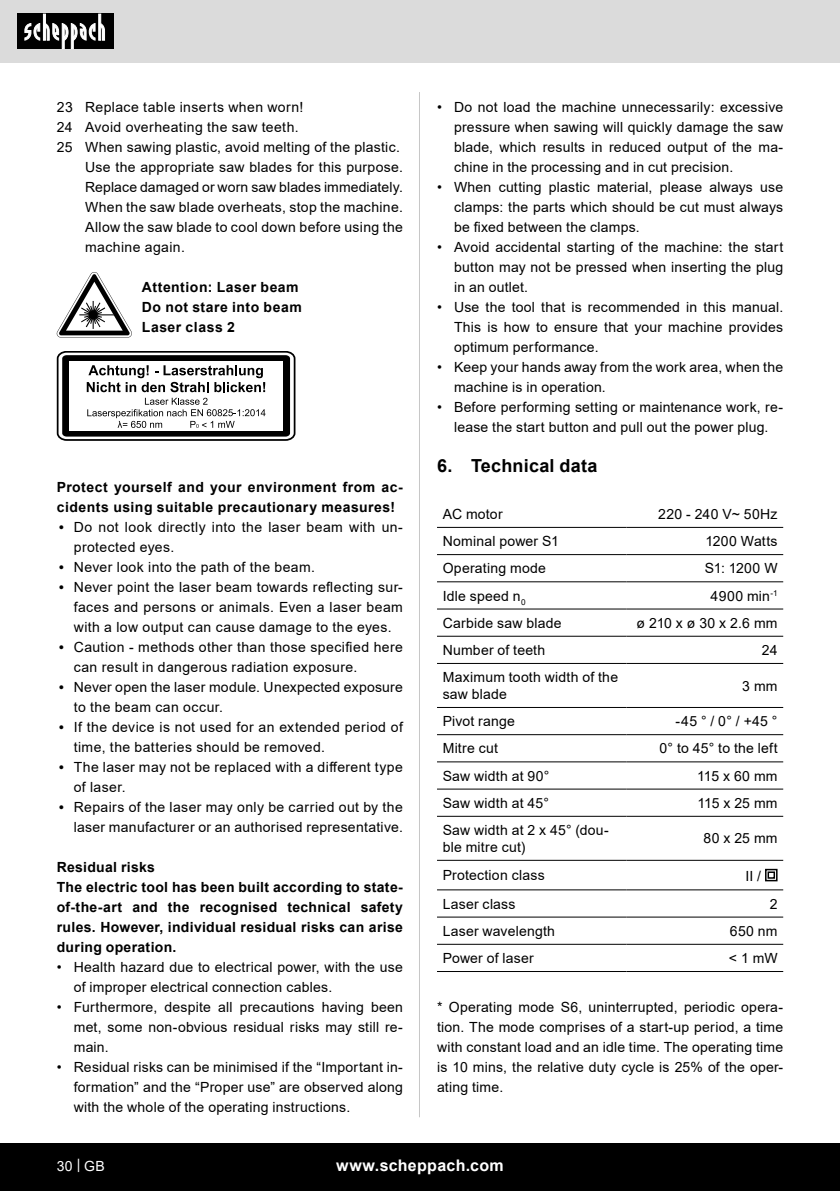
<style>
.page{position:relative;width:840px;height:1191px;background:#fff}
.page>*{position:absolute;margin:0;border:0;box-sizing:border-box;transform-origin:0 0}
.t1{font:700 18px "Arial";letter-spacing:.015em;color:#000}
.t2{font:700 16px "Arial";letter-spacing:.02em;color:#fff}
.t3{font:14px/20px "Arial";letter-spacing:.02em;color:#000}
.t4{font:700 14px/20px "Arial";letter-spacing:.035em;color:#000}
.t5{font:14px "Arial";color:#fff}
.s1{font-family:"Futura Boo"}
</style>
<div class="page">
<div style="left:0;top:0;width:839px;height:63px;background:#dbdbdb"></div>
<div style="left:0;top:1143px;width:839px;height:48px;background:#000"></div>
<div style="left:17px;top:14px;width:96px;height:35px;background:#000"></div>
<svg style="left:24px;top:13px;width:81px;height:36px"></svg>
<hr style="left:419px;top:92px;width:1px;height:1025px;background:#c7c7c7">
<svg style="left:437px;top:526px;width:345px;height:418px"></svg>
<hr style="left:437px;top:527px;width:189px;height:1px;background:#000">
<hr style="left:626px;top:527px;width:156px;height:1px;background:#000">
<hr style="left:437px;top:554px;width:189px;height:1px;background:#000">
<hr style="left:626px;top:554px;width:156px;height:1px;background:#000">
<hr style="left:437px;top:581px;width:189px;height:1px;background:#000">
<hr style="left:626px;top:581px;width:156px;height:1px;background:#000">
<hr style="left:437px;top:608px;width:189px;height:1px;background:#000">
<hr style="left:626px;top:608px;width:156px;height:1px;background:#000">
<hr style="left:437px;top:636px;width:189px;height:1px;background:#000">
<hr style="left:626px;top:636px;width:156px;height:1px;background:#000">
<hr style="left:437px;top:663px;width:189px;height:1px;background:#000">
<hr style="left:626px;top:663px;width:156px;height:1px;background:#000">
<hr style="left:437px;top:707px;width:189px;height:1px;background:#000">
<hr style="left:626px;top:707px;width:156px;height:1px;background:#000">
<hr style="left:437px;top:734px;width:189px;height:1px;background:#000">
<hr style="left:626px;top:734px;width:156px;height:1px;background:#000">
<hr style="left:437px;top:761px;width:189px;height:1px;background:#000">
<hr style="left:626px;top:761px;width:156px;height:1px;background:#000">
<hr style="left:437px;top:788px;width:189px;height:1px;background:#000">
<hr style="left:626px;top:788px;width:156px;height:1px;background:#000">
<hr style="left:437px;top:816px;width:189px;height:1px;background:#000">
<hr style="left:626px;top:816px;width:156px;height:1px;background:#000">
<hr style="left:437px;top:860px;width:189px;height:1px;background:#000">
<hr style="left:626px;top:860px;width:156px;height:1px;background:#000">
<hr style="left:437px;top:889px;width:189px;height:1px;background:#000">
<hr style="left:626px;top:889px;width:156px;height:1px;background:#000">
<hr style="left:437px;top:916px;width:189px;height:1px;background:#000">
<hr style="left:626px;top:916px;width:156px;height:1px;background:#000">
<hr style="left:437px;top:944px;width:189px;height:1px;background:#000">
<hr style="left:626px;top:944px;width:156px;height:1px;background:#000">
<hr style="left:437px;top:971px;width:189px;height:1px;background:#000">
<hr style="left:626px;top:971px;width:156px;height:1px;background:#000">
<svg style="left:763px;top:868px;width:14px;height:14px"></svg>
<svg style="left:57px;top:272px;width:75px;height:65px"></svg>
<svg style="left:57px;top:351px;width:238px;height:89px"></svg>
<p class="t3" style="left:57px;top:97px;width:248px">23 Replace table inserts when worn!</p>
<p class="t3" style="left:57px;top:117px;width:243px">24 Avoid overheating the saw teeth.</p>
<p class="t3" style="left:57px;top:137px;width:344px">25 When sawing plastic, avoid melting of the plastic.</p>
<p class="t3" style="left:85px;top:157px;width:319px">Use the appropriate saw blades for this purpose.<br>Replace damaged or worn saw blades immediately.</p>
<p class="t3" style="left:85px;top:197px;width:319px;text-align:justify">When the saw blade overheats, stop the machine.<br>Allow the saw blade to cool down before using the machine again.</p>
<p class="t4" style="left:142px;top:277px;width:158px">Attention: Laser beam</p>
<p class="t4" style="left:142px;top:297px;width:161px">Do not stare into beam</p>
<p class="t4" style="left:142px;top:317px;width:94px">Laser class 2</p>
<p class="t4" style="left:57px;top:477px;width:347px">Protect yourself and your environment from ac&shy;cidents using suitable precautionary measures!</p>
<p class="t3" style="left:74px;top:517px;width:330px;text-indent:-17px"><span class="s1">•</span> Do not look directly into the laser beam with un&shy;protected eyes.</p>
<p class="t3" style="left:57px;top:557px;width:259px"><span class="s1">•</span> Never look into the path of the beam.</p>
<p class="t3" style="left:74px;top:577px;width:330px;text-align:justify;text-indent:-17px"><span class="s1">•</span> Never point the laser beam towards reflecting sur&shy;faces and persons or animals. Even a laser beam with a low output can cause damage to the eyes.</p>
<p class="t3" style="left:74px;top:637px;width:330px;text-indent:-17px"><span class="s1">•</span> Caution - methods other than those specified here can result in dangerous radiation exposure.</p>
<p class="t3" style="left:74px;top:677px;width:330px;text-indent:-17px"><span class="s1">•</span> Never open the laser module. Unexpected exposure to the beam can occur.</p>
<p class="t3" style="left:74px;top:717px;width:330px;text-indent:-17px"><span class="s1">•</span> If the device is not used for an extended period of time, the batteries should be removed.</p>
<p class="t3" style="left:74px;top:757px;width:330px;text-indent:-17px"><span class="s1">•</span> The laser may not be replaced with a different type of laser.</p>
<p class="t3" style="left:57px;top:797px;width:347px;text-align:right"><span class="s1">•</span> Repairs of the laser may only be carried out by the laser manufacturer or an authorised representative.</p>
<p class="t4" style="left:57px;top:857px;width:100px">Residual risks</p>
<p class="t4" style="left:57px;top:877px;width:347px;text-align:justify">The electric tool has been built according to state&shy;of-the-art and the recognised technical safety rules. However, individual residual risks can arise during operation.</p>
<p class="t3" style="left:74px;top:957px;width:330px;text-indent:-17px">• Health hazard due to electrical power, with the use of improper electrical connection cables.</p>
<p class="t3" style="left:74px;top:997px;width:330px;text-align:justify;text-indent:-17px">• Furthermore, despite all precautions having been met, some non-obvious residual risks may still re&shy;main.</p>
<p class="t3" style="left:74px;top:1057px;width:330px;text-align:justify;text-indent:-17px">• Residual risks can be minimised if the “Important in&shy;formation” and the “Proper use” are observed along with the whole of the operating instructions.</p>
<p class="t3" style="left:454px;top:97px;width:330px;text-align:justify;text-indent:-17px">• Do not load the machine unnecessarily: excessive pressure when sawing will quickly damage the saw blade, which results in reduced output of the ma&shy;chine in the processing and in cut precision.</p>
<p class="t3" style="left:454px;top:177px;width:330px;text-align:justify;text-indent:-17px">• When cutting plastic material, please always use clamps: the parts which should be cut must always be fixed between the clamps.</p>
<p class="t3" style="left:454px;top:237px;width:330px;text-align:justify;text-indent:-17px">• Avoid accidental starting of the machine: the start button may not be pressed when inserting the plug in an outlet.</p>
<p class="t3" style="left:454px;top:297px;width:330px;text-align:justify;text-indent:-17px">• Use the tool that is recommended in this manual.<br>This is how to ensure that your machine provides optimum performance.</p>
<p class="t3" style="left:454px;top:357px;width:330px;text-indent:-17px">• Keep your hands away from the work area, when the machine is in operation.</p>
<p class="t3" style="left:437px;top:397px;width:347px;text-align:center">• Before performing setting or maintenance work, re&shy;lease the start button and pull out the power plug.</p>
<p class="t1" style="left:437px;top:453px;width:162px">6. Technical data</p>
<p class="t3" style="left:442px;top:504px;width:61px">AC motor</p>
<p class="t3" style="left:657px;top:504px;width:121px">220 - 240 V~ 50Hz</p>
<p class="t3" style="left:442px;top:531px;width:118px">Nominal power S1</p>
<p class="t3" style="left:705px;top:531px;width:74px">1200 Watts</p>
<p class="t3" style="left:442px;top:558px;width:105px">Operating mode</p>
<p class="t3" style="left:704px;top:558px;width:74px">S1: 1200 W</p>
<p class="t3" style="left:442px;top:585px;width:84px">Idle speed n<sub>0</sub></p>
<p class="t3" style="left:710px;top:585px;width:68px">4900 min<sup>-1</sup></p>
<p class="t3" style="left:442px;top:612px;width:120px">Carbide saw blade</p>
<p class="t3" style="left:636px;top:612px;width:142px">ø 210 x ø 30 x 2.6 mm</p>
<p class="t3" style="left:442px;top:640px;width:104px">Number of teeth</p>
<p class="t3" style="left:761px;top:640px;width:17px">24</p>
<p class="t3" style="left:442px;top:668px;width:177px;line-height:16.8px">Maximum tooth width of the saw blade</p>
<p class="t3" style="left:741px;top:675px;width:37px">3 mm</p>
<p class="t3" style="left:442px;top:711px;width:74px">Pivot range</p>
<p class="t3" style="left:675px;top:711px;width:103px">-45 ° / 0° / +45 °</p>
<p class="t3" style="left:442px;top:738px;width:57px">Mitre cut</p>
<p class="t3" style="left:659px;top:738px;width:119px">0° to 45° to the left</p>
<p class="t3" style="left:442px;top:765px;width:108px">Saw width at 90°</p>
<p class="t3" style="left:696px;top:765px;width:82px">115 x 60 mm</p>
<p class="t3" style="left:442px;top:792px;width:108px">Saw width at 45°</p>
<p class="t3" style="left:697px;top:792px;width:82px">115 x 25 mm</p>
<p class="t3" style="left:442px;top:821px;width:167px;line-height:16.8px">Saw width at 2 x 45° (dou&shy;ble mitre cut)</p>
<p class="t3" style="left:703px;top:828px;width:75px">80 x 25 mm</p>
<p class="t3" style="left:442px;top:865px;width:103px">Protection class</p>
<p class="t3" style="left:745px;top:866px;width:17px">II /</p>
<p class="t3" style="left:442px;top:893px;width:74px">Laser class</p>
<p class="t3" style="left:769px;top:893px;width:9px">2</p>
<p class="t3" style="left:442px;top:920px;width:114px">Laser wavelength</p>
<p class="t3" style="left:729px;top:920px;width:49px">650 nm</p>
<p class="t3" style="left:442px;top:948px;width:92px">Power of laser</p>
<p class="t3" style="left:728px;top:948px;width:50px">&lt; 1 mW</p>
<p class="t3" style="left:437px;top:997px;width:347px;text-align:justify">* Operating mode S6, uninterrupted, periodic opera&shy;tion. The mode comprises of a start-up period, a time with constant load and an idle time. The operating time is 10 mins, the relative duty cycle is 25% of the oper&shy;ating time.</p>
<p class="t5" style="left:57px;top:1156px;width:50px">30 | GB</p>
<p class="t2" style="left:336px;top:1154px;width:169px">www.scheppach.com</p>
</div>
